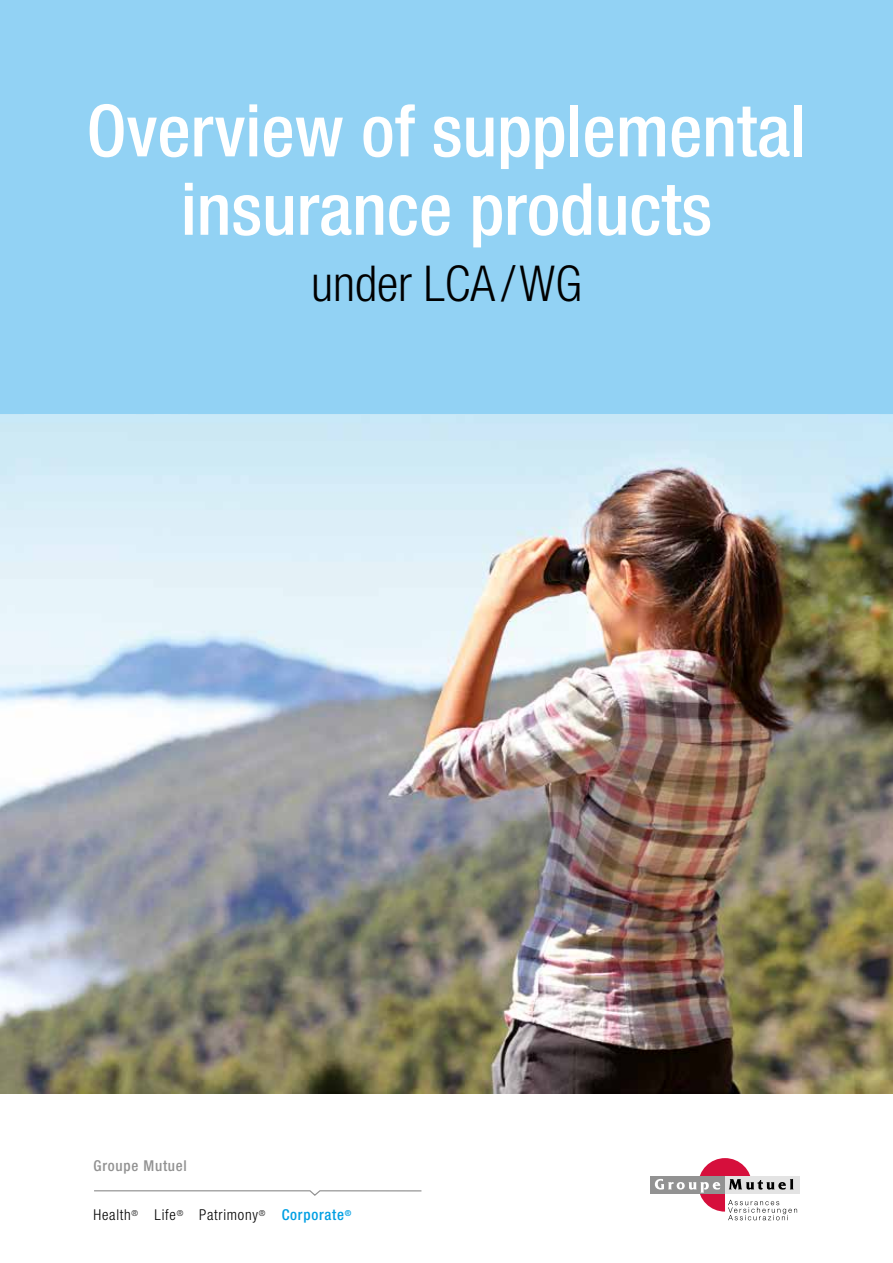
<style>
.page{position:relative;width:893px;height:1263px;background:#fff}
.page>*{position:absolute;margin:0;border:0;box-sizing:border-box;transform-origin:0 0}
.t1{font:500 condensed 72px/78.4px "Helvetica Neue LT";color:#fff;text-align:center}
.t2{font:300 condensed 49.5px "Helvetica Neue LT";color:#000}
.t3{font:300 condensed 15px "Helvetica Neue LT";letter-spacing:.05em;color:#000}
.t4{font:500 condensed 15px "Helvetica Neue LT";letter-spacing:.05em;color:#929292}
.t5{font:500 condensed 15px "Helvetica Neue LT";letter-spacing:.05em;color:#009fe3}
</style>
<div class="page">
<img style="left:0;top:413px;width:893px;height:680px">
<div style="left:651px;top:1176px;width:74px;height:18px;background:#929292"></div>
<div style="left:725px;top:1176px;width:74px;height:18px;background:#e3e3e3"></div>
<svg style="left:655px;top:1158px;width:142px;height:62px"></svg>
<svg style="left:94px;top:1190px;width:327px;height:6px"></svg>
<div style="left:0;top:0;width:893px;height:413px;background:#92d2f4"></div>
<p class="t1" style="left:87px;top:91px;width:721px">Overview of supplemental insurance products</p>
<p class="t2" style="left:311px;top:255px;width:272px">under LCA /WG</p>
<p class="t4" style="left:94px;top:1156px;width:95px">Groupe Mutuel</p>
<p class="t3" style="left:94px;top:1206px;width:46px">Health<sup>®</sup></p>
<p class="t3" style="left:155px;top:1206px;width:30px">Life<sup>®</sup></p>
<p class="t3" style="left:199px;top:1206px;width:68px">Patrimony<sup>®</sup></p>
<p class="t5" style="left:282px;top:1206px;width:71px">Corporate<sup>®</sup></p>
</div>
